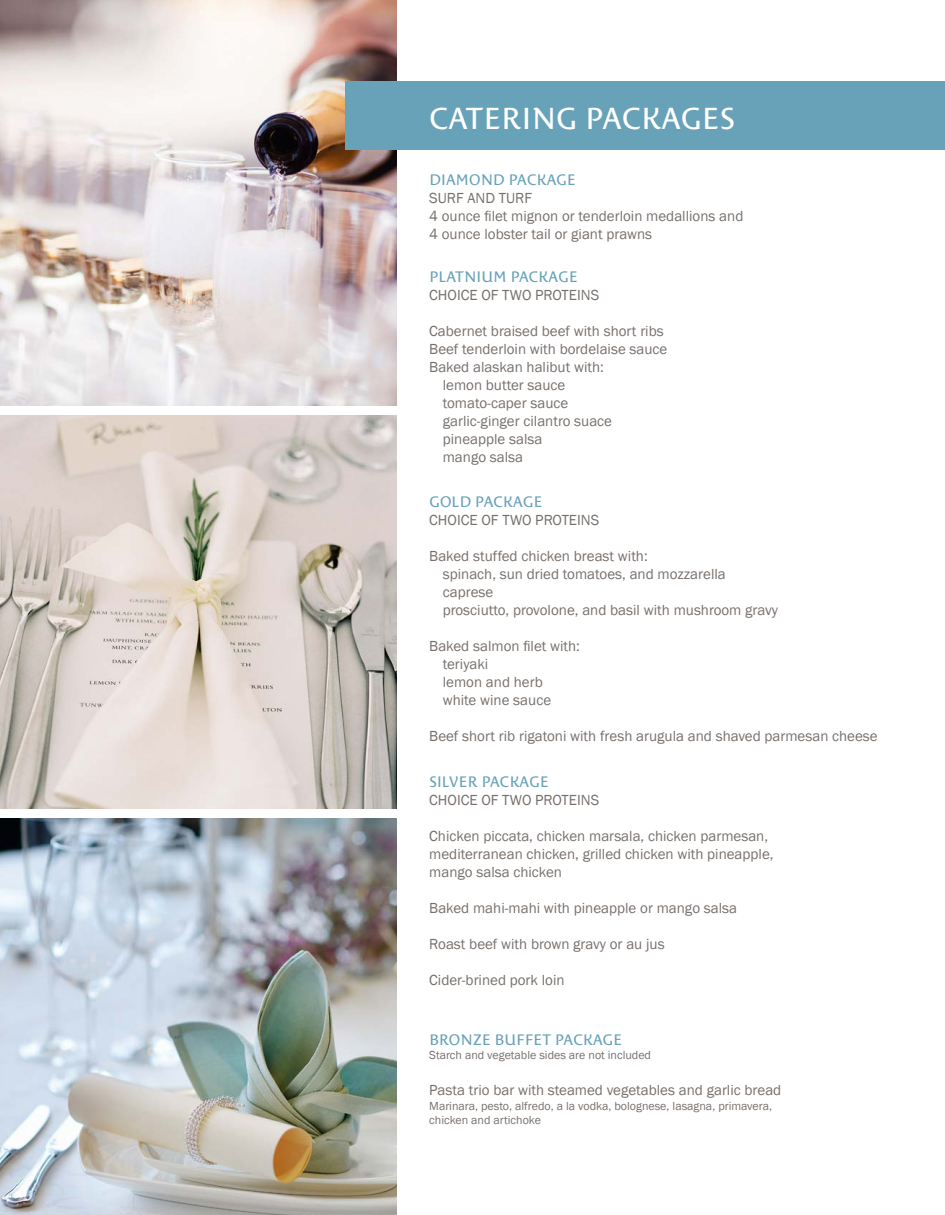
<style>
.page{position:relative;width:945px;height:1215px;background:#fff}
.page>*{position:absolute;margin:0;border:0;box-sizing:border-box;transform-origin:0 0}
.t1{font:30px "Costa Std";letter-spacing:.01em;color:#fff}
.t2{font:15px "Franklin Gothic";color:#77706c}
.t3{font:15px "Costa Std";letter-spacing:.01em;color:#68a2b8}
.t4{font:12px "Franklin Gothic";color:#77706c}
</style>
<div class="page">
<img style="left:0;top:415px;width:397px;height:394px">
<img style="left:0;top:818px;width:397px;height:397px">
<img style="left:0;top:0;width:397px;height:406px">
<div style="left:345px;top:81px;width:600px;height:68px;background:#68a2b8"></div>
<p class="t1" style="left:430px;top:101px;width:307px">CATERING PACKAGES</p>
<p class="t3" style="left:429px;top:171px;width:148px">DIAMOND PACKAGE</p>
<p class="t2" style="left:429px;top:189px;width:104px">SURF AND TURF</p>
<p class="t2" style="left:429px;top:207px;width:316px">4 ounce filet mignon or tenderloin medallions and</p>
<p class="t2" style="left:429px;top:225px;width:224px">4 ounce lobster tail or giant prawns</p>
<p class="t3" style="left:429px;top:269px;width:150px">PLATNIUM PACKAGE</p>
<p class="t2" style="left:429px;top:286px;width:172px">CHOICE OF TWO PROTEINS</p>
<p class="t2" style="left:429px;top:322px;width:236px">Cabernet braised beef with short ribs</p>
<p class="t2" style="left:429px;top:340px;width:240px">Beef tenderloin with bordelaise sauce</p>
<p class="t2" style="left:429px;top:358px;width:176px">Baked alaskan halibut with:</p>
<p class="t2" style="left:443px;top:376px;width:124px">lemon butter sauce</p>
<p class="t2" style="left:443px;top:394px;width:127px">tomato-caper sauce</p>
<p class="t2" style="left:443px;top:412px;width:171px">garlic-ginger cilantro suace</p>
<p class="t2" style="left:443px;top:430px;width:101px">pineapple salsa</p>
<p class="t2" style="left:443px;top:448px;width:82px">mango salsa</p>
<p class="t3" style="left:429px;top:493px;width:114px">GOLD PACKAGE</p>
<p class="t2" style="left:429px;top:511px;width:172px">CHOICE OF TWO PROTEINS</p>
<p class="t2" style="left:429px;top:547px;width:220px">Baked stuffed chicken breast with:</p>
<p class="t2" style="left:443px;top:565px;width:285px">spinach, sun dried tomatoes, and mozzarella</p>
<p class="t2" style="left:443px;top:583px;width:52px">caprese</p>
<p class="t2" style="left:443px;top:601px;width:337px">prosciutto, provolone, and basil with mushroom gravy</p>
<p class="t2" style="left:429px;top:637px;width:152px">Baked salmon filet with:</p>
<p class="t2" style="left:443px;top:655px;width:47px">teriyaki</p>
<p class="t2" style="left:443px;top:673px;width:101px">lemon and herb</p>
<p class="t2" style="left:443px;top:691px;width:110px">white wine sauce</p>
<p class="t2" style="left:429px;top:727px;width:450px">Beef short rib rigatoni with fresh arugula and shaved parmesan cheese</p>
<p class="t3" style="left:429px;top:773px;width:121px">SILVER PACKAGE</p>
<p class="t2" style="left:429px;top:791px;width:172px">CHOICE OF TWO PROTEINS</p>
<p class="t2" style="left:429px;top:827px;width:340px">Chicken piccata, chicken marsala, chicken parmesan,</p>
<p class="t2" style="left:429px;top:845px;width:346px">mediterranean chicken, grilled chicken with pineapple,</p>
<p class="t2" style="left:429px;top:863px;width:134px">mango salsa chicken</p>
<p class="t2" style="left:429px;top:899px;width:309px">Baked mahi-mahi with pineapple or mango salsa</p>
<p class="t2" style="left:429px;top:935px;width:237px">Roast beef with brown gravy or au jus</p>
<p class="t2" style="left:429px;top:971px;width:137px">Cider-brined pork loin</p>
<p class="t3" style="left:429px;top:1031px;width:194px">BRONZE BUFFET PACKAGE</p>
<p class="t4" style="left:429px;top:1048px;width:223px">Starch and vegetable sides are not included</p>
<p class="t2" style="left:429px;top:1081px;width:354px">Pasta trio bar with steamed vegetables and garlic bread</p>
<p class="t4" style="left:429px;top:1098px;width:344px">Marinara, pesto, alfredo, a la vodka, bolognese, lasagna, primavera,</p>
<p class="t4" style="left:429px;top:1113px;width:113px">chicken and artichoke</p>
</div>
